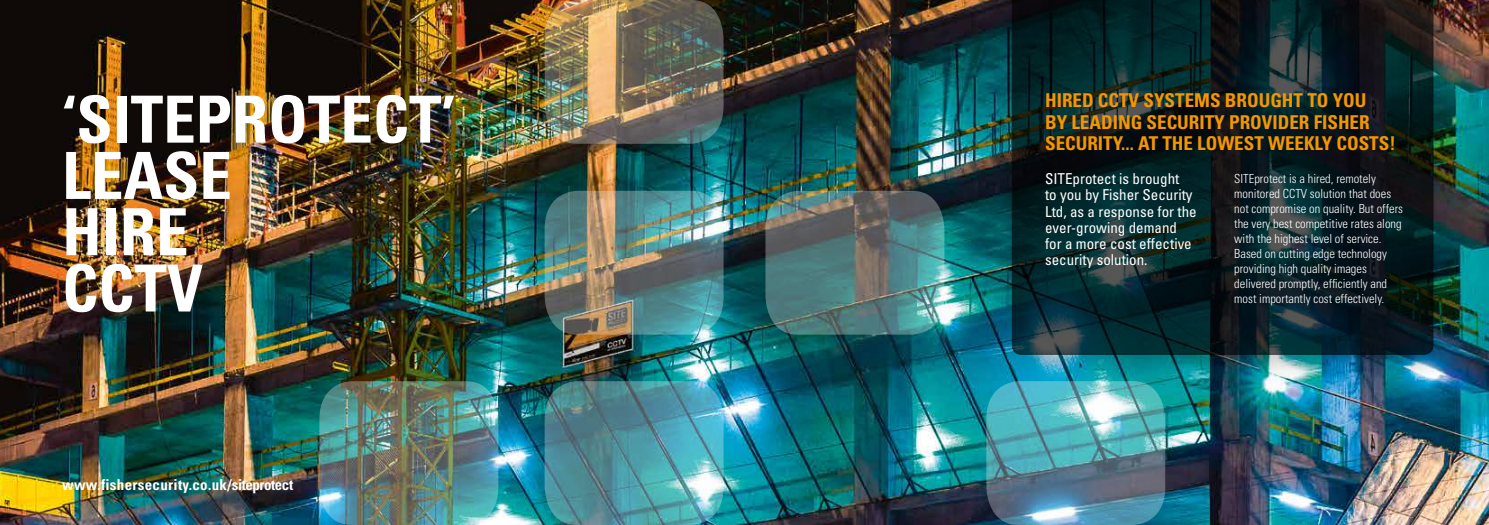
<style>
.page{position:relative;width:1489px;height:525px;background:#fff}
.page>*{position:absolute;margin:0;border:0;box-sizing:border-box;transform-origin:0 0}
.t1{font:700 condensed 65px/56.2px "Univers";color:#fff}
.t2{font:700 condensed 19px/21.2px "Univers";color:#f49600}
.t3{font:condensed 15px/16.2px "Univers";color:#fff}
.t4{font:700 condensed 15px "Univers";letter-spacing:.02em;color:#fff}
.t5{font:300 condensed 12.5px/15px "Univers";color:#fff}
</style>
<div class="page">
<img style="left:0;top:0;width:1488px;height:524px">
<div style="left:991px;top:0;width:462px;height:383px;background:#000;opacity:.2"></div>
<div style="left:1010px;top:0;width:423px;height:355px;background:#000;opacity:.75"></div>
<img style="left:544px;top:0;width:179px;height:144px">
<img style="left:319px;top:381px;width:179px;height:143px">
<img style="left:544px;top:381px;width:179px;height:143px">
<img style="left:765px;top:191px;width:179px;height:143px">
<img style="left:544px;top:191px;width:179px;height:143px">
<img style="left:986px;top:381px;width:179px;height:143px">
<h1 class="t1" style="left:62px;top:91px;width:395px">‘SITEPROTECT’<br>LEASE<br>HIRE<br>CCTV</h1>
<h2 class="t2" style="left:1045px;top:90px;width:352px">HIRED CCTV SYSTEMS BROUGHT TO YOU<br>BY LEADING SECURITY PROVIDER FISHER<br>SECURITY... AT THE LOWEST WEEKLY COSTS!</h2>
<p class="t3" style="left:1045px;top:170px;width:153px">SITEprotect is brought<br>to you by Fisher Security<br>Ltd, as a response for the ever-growing demand for a more cost effective security solution.</p>
<p class="t5" style="left:1234px;top:171px;width:170px">SITEprotect is a hired, remotely monitored CCTV solution that does not compromise on quality. But offers the very best competitive rates along with the highest level of service.<br>Based on cutting edge technology providing high quality images delivered promptly, efficiently and most importantly cost effectively.</p>
<p class="t4" style="left:62px;top:475px;width:233px">www.fishersecurity.co.uk/siteprotect</p>
</div>
